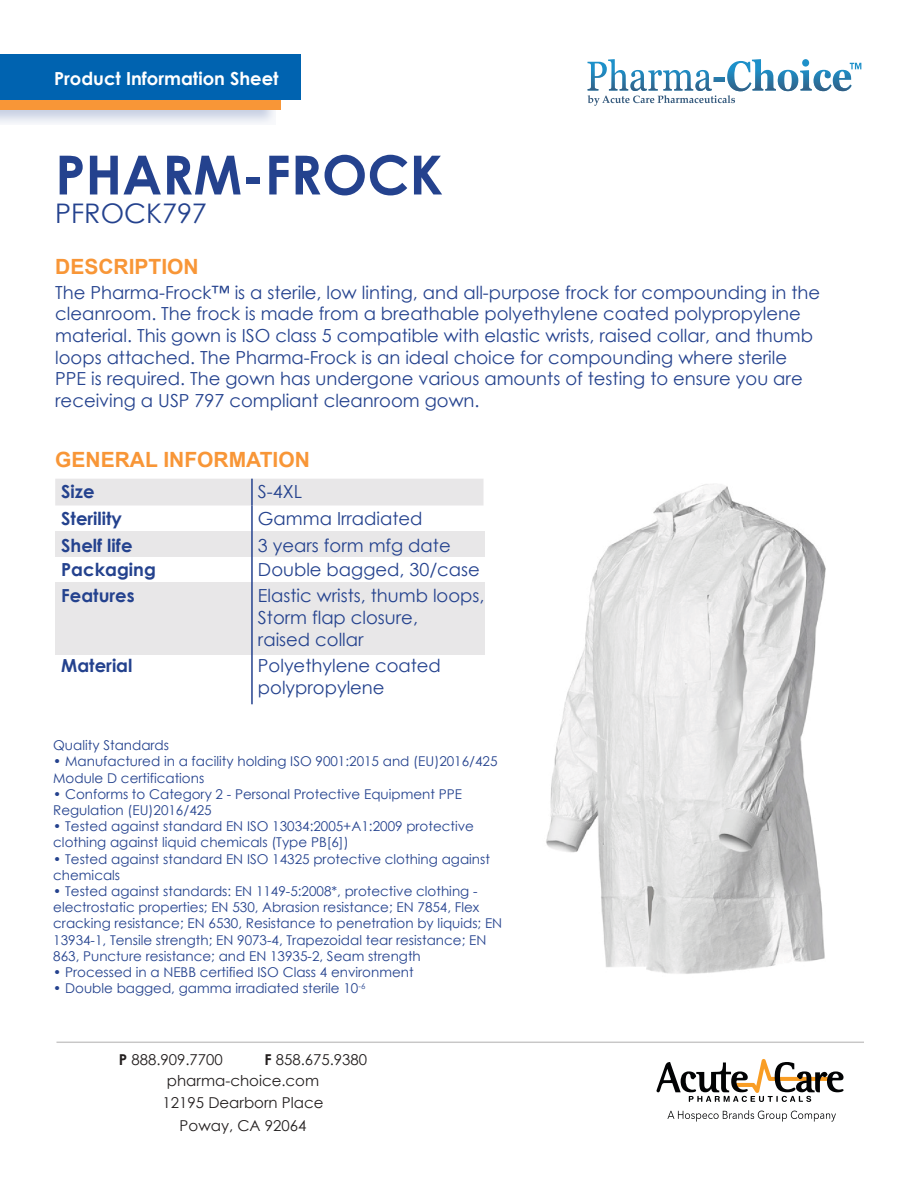
<style>
.page{position:relative;width:918px;height:1188px;background:#fff}
.page>*{position:absolute;margin:0;border:0;box-sizing:border-box;transform-origin:0 0}
.t1{font:700 54px "Century Gothic";color:#24428e}
.t2{font:27px "Century Gothic";color:#24428e}
.t3{font:700 21px "Arial";color:#f89637}
.t4{font:18px/21.6px "Century Gothic";color:#24428e}
.t5{font:700 18px/26.1px "Century Gothic";color:#24428e}
.t6{font:700 18px "Century Gothic";color:#fff}
.t7{font:15px/21px "Century Gothic";color:#231f1f}
.t8{font:13.5px/16.2px "Century Gothic";color:#24428e}
.s1{font-weight:700}
</style>
<div class="page">
<div style="left:55px;top:582px;width:430px;height:73px;background:#e8e7e8"></div>
<img style="left:546px;top:484px;width:280px;height:490px">
<div style="left:55px;top:531px;width:430px;height:26px;background:#e8e7e8"></div>
<svg style="left:0;top:110px;width:274px;height:13px"></svg>
<div style="left:0;top:67px;width:281px;height:43px;background:#f89637"></div>
<div style="left:0;top:54px;width:300px;height:45px;background:#0063b0"></div>
<div style="left:55px;top:479px;width:429px;height:27px;background:#e8e7e8"></div>
<hr style="left:251px;top:479px;width:2px;height:27px;background:#24428e">
<hr style="left:251px;top:531px;width:2px;height:173px;background:#24428e">
<hr style="left:251px;top:506px;width:2px;height:25px;background:#24428e">
<hr style="left:56px;top:1042px;width:808px;height:1px;background:#231f1f">
<svg style="left:588px;top:59px;width:273px;height:47px"></svg>
<svg style="left:667px;top:1110px;width:169px;height:12px"></svg>
<svg style="left:657px;top:1059px;width:187px;height:43px"></svg>
<h3 class="t6" style="left:54px;top:65px;width:226px">Product Information Sheet</h3>
<h1 class="t1" style="left:55px;top:134px;width:389px">PHARM-FROCK</h1>
<h2 class="t2" style="left:55px;top:194px;width:153px">PFROCK797</h2>
<h3 class="t3" style="left:55px;top:252px;width:145px">DESCRIPTION</h3>
<p class="t4" style="left:55px;top:281px;width:767px">The Pharma-Frock™ is a sterile, low linting, and all-purpose frock for compounding in the cleanroom. The frock is made from a breathable polyethylene coated polypropylene material. This gown is ISO class 5 compatible with elastic wrists, raised collar, and thumb loops attached. The Pharma-Frock is an ideal choice for compounding where sterile PPE is required. The gown has undergone various amounts of testing to ensure you are receiving a USP 797 compliant cleanroom gown.</p>
<h3 class="t3" style="left:55px;top:445px;width:256px">GENERAL INFORMATION</h3>
<h3 class="t5" style="left:61px;top:478px;width:35px">Size</h3>
<h3 class="t4" style="left:258px;top:481px;width:46px">S-4XL</h3>
<h3 class="t5" style="left:61px;top:505px;width:62px">Sterility</h3>
<h3 class="t4" style="left:258px;top:507px;width:166px">Gamma Irradiated</h3>
<h3 class="t5" style="left:61px;top:532px;width:73px">Shelf life</h3>
<h3 class="t4" style="left:258px;top:535px;width:194px">3 years form mfg date</h3>
<h3 class="t5" style="left:61px;top:556px;width:96px">Packaging<br>Features</h3>
<h3 class="t4" style="left:258px;top:558px;width:223px">Double bagged, 30/case</h3>
<h3 class="t4" style="left:258px;top:585px;width:228px">Elastic wrists, thumb loops,<br>Storm flap closure,<br>raised collar</h3>
<h3 class="t5" style="left:61px;top:652px;width:73px">Material</h3>
<h3 class="t4" style="left:258px;top:655px;width:184px">Polyethylene coated polypropylene</h3>
<p class="t8" style="left:53px;top:737px;width:117px">Quality Standards</p>
<p class="t8" style="left:53px;top:753px;width:446px">• Manufactured in a facility holding ISO 9001:2015 and (EU)2016/425<br>Module D certifications</p>
<p class="t8" style="left:53px;top:786px;width:410px">• Conforms to Category 2 - Personal Protective Equipment PPE<br>Regulation (EU)2016/425</p>
<p class="t8" style="left:53px;top:818px;width:422px">• Tested against standard EN ISO 13034:2005+A1:2009 protective clothing against liquid chemicals (Type PB[6])</p>
<p class="t8" style="left:53px;top:850px;width:438px">• Tested against standard EN ISO 14325 protective clothing against chemicals</p>
<p class="t8" style="left:53px;top:883px;width:451px">• Tested against standards: EN 1149-5:2008*, protective clothing - electrostatic properties; EN 530, Abrasion resistance; EN 7854, Flex cracking resistance; EN 6530, Resistance to penetration by liquids; EN 13934-1, Tensile strength; EN 9073-4, Trapezoidal tear resistance; EN 863, Puncture resistance; and EN 13935-2, Seam strength</p>
<p class="t8" style="left:53px;top:964px;width:362px">• Processed in a NEBB certified ISO Class 4 environment</p>
<p class="t8" style="left:53px;top:980px;width:314px">• Double bagged, gamma irradiated sterile 10<sup>-6</sup></p>
<p class="t7" style="left:119px;top:1049px;width:105px"><span class="s1">P</span> 888.909.7700</p>
<p class="t7" style="left:167px;top:1049px;width:202px;text-indent:98px"><span class="s1">F</span> 858.675.9380 pharma-choice.com</p>
<p class="t7" style="left:163px;top:1091px;width:162px;line-height:22.5px;text-align:center">12195 Dearborn Place<br>Poway, CA 92064</p>
</div>
